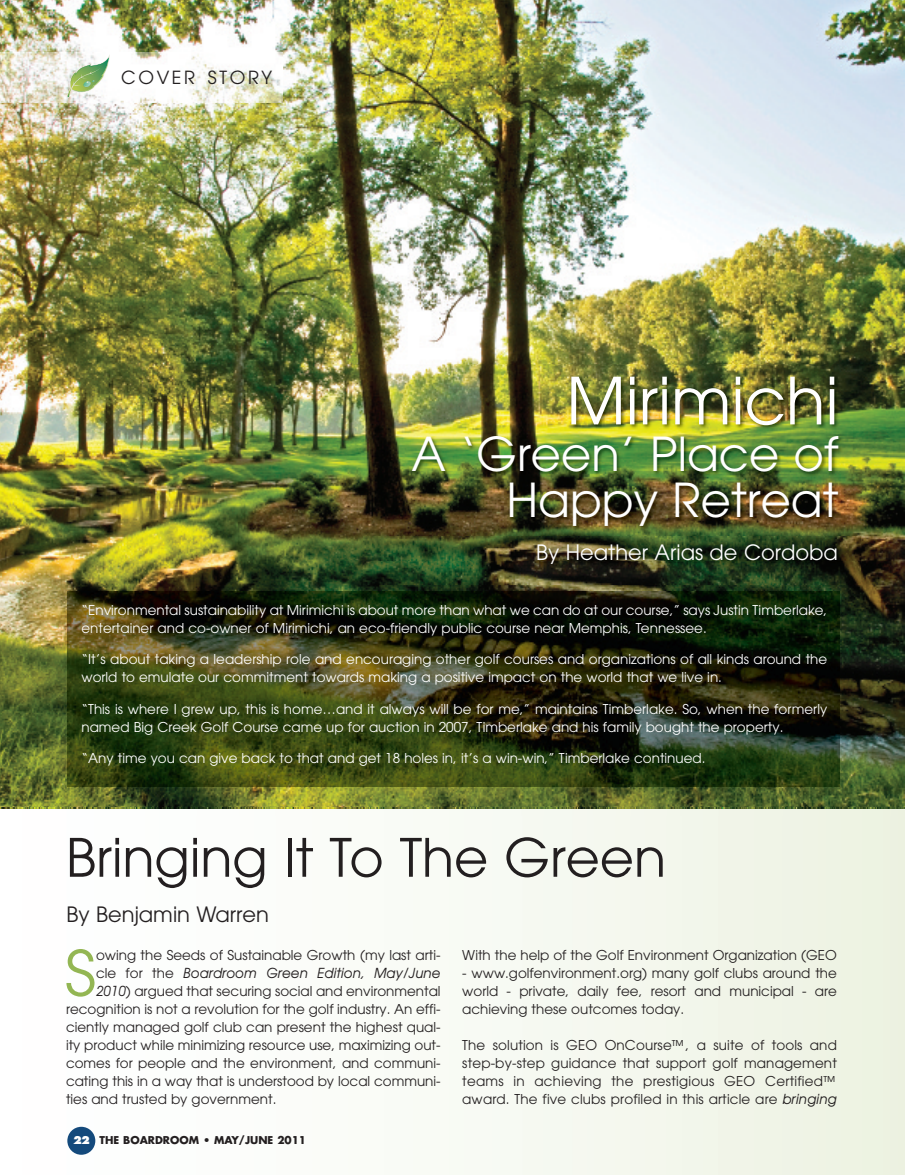
<style>
.page{position:relative;width:905px;height:1175px;background:#fff}
.page>*{position:absolute;margin:0;border:0;box-sizing:border-box;transform-origin:0 0}
.t1{font:64.5px "Avant Garde";color:#fff}
.t2{font:62.25px "Avant Garde";color:#93b653}
.t3{font:52.5px "Avant Garde";color:#231f20}
.t4{font:46.5px/46.5px "Avant Garde";color:#fff;text-align:right}
.t5{font:21px "Avant Garde";color:#fff}
.t6{font:21px "Avant Garde";color:#231f20}
.t7{font:18px "Avant Garde";letter-spacing:.15em;color:#231f20}
.t8{font:13.5px/18px "Avant Garde";color:#231f20;text-align:justify}
.t9{font:13.5px/18px "Avant Garde";color:#fff}
.t10{font:italic 13.5px "Avant Garde";color:#231f20}
.t11{font:700 10.5px "Futura";color:#231f20}
.s1{font-style:normal}
.s2{font-style:italic}
.s3{font-weight:800;color:#fff}
</style>
<div class="page">
<img style="left:0;top:0;width:904px;height:1174px">
<img style="left:0;top:53px;width:283px;height:50px">
<div style="left:67px;top:1126px;width:28px;height:28px;background:#144a7c;border-radius:50%"></div>
<svg style="left:67px;top:54px;width:43px;height:44px"></svg>
<img style="left:347px;top:364px;width:538px;height:197px">
<img style="left:363px;top:536px;width:497px;height:48px">
<img style="left:68px;top:591px;width:771px;height:196px">
<h3 class="t7" style="left:121px;top:71px;width:152px">COVER STORY</h3>
<h1 class="t1" style="left:566px;top:376px;width:273px">Mirimichi</h1>
<h3 class="t4" style="left:411px;top:435px;width:428px">A ‘Green’ Place of<br>Happy Retreat</h3>
<h3 class="t5" style="left:536px;top:544px;width:303px">By Heather Arias de Cordoba</h3>
<p class="t9" style="left:81px;top:602px;width:747px">“Environmental sustainability at Mirimichi is about more than what we can do at our course,” says Justin Timberlake, entertainer and co-owner of Mirimichi, an eco-friendly public course near Memphis, Tennessee.</p>
<p class="t9" style="left:81px;top:651px;width:747px">“It’s about taking a leadership role and encouraging other golf courses and organizations of all kinds around the world to emulate our commitment towards making a positive impact on the world that we live in.</p>
<p class="t9" style="left:81px;top:701px;width:747px">“This is where I grew up, this is home…and it always will be for me,” maintains Timberlake. So, when the formerly named Big Creek Golf Course came up for auction in 2007, Timberlake and his family bought the property.</p>
<p class="t9" style="left:81px;top:750px;width:625px">“Any time you can give back to that and get 18 holes in, it’s a win-win,” Timberlake continued.</p>
<h3 class="t3" style="left:66px;top:838px;width:601px">Bringing It To The Green</h3>
<h3 class="t6" style="left:66px;top:906px;width:204px">By Benjamin Warren</h3>
<h2 class="t2" style="left:65px;top:949px;width:32px">S</h2>
<p class="t8" style="left:96px;top:947px;width:346px">owing the Seeds of Sustainable Growth (my last arti-</p>
<p class="t10" style="left:96px;top:965px;width:346px"><span class="s1">cle for the</span> Boardroom Green Edition, May/June</p>
<p class="t8" style="left:96px;top:983px;width:346px"><span class="s2">2010</span>) argued that securing social and environmental</p>
<p class="t8" style="left:66px;top:1001px;width:376px">recognition is not a revolution for the golf industry. An effi-</p>
<p class="t8" style="left:66px;top:1019px;width:376px">ciently managed golf club can present the highest qual-</p>
<p class="t8" style="left:66px;top:1037px;width:376px">ity product while minimizing resource use, maximizing out-</p>
<p class="t8" style="left:66px;top:1055px;width:376px">comes for people and the environment, and communi-</p>
<p class="t8" style="left:66px;top:1073px;width:376px">cating this in a way that is understood by local communi-</p>
<p class="t8" style="left:66px;top:1091px;width:212px">ties and trusted by government.</p>
<p class="t11" style="left:73px;top:1135px;width:234px"><span class="s3">22</span> THE BOARDROOM • MAY/JUNE 2011</p>
<p class="t8" style="left:462px;top:947px;width:376px">With the help of the Golf Environment Organization (GEO</p>
<p class="t8" style="left:462px;top:965px;width:376px">- www.golfenvironment.org) many golf clubs around the world - private, daily fee, resort and municipal - are achieving these outcomes today.</p>
<p class="t8" style="left:462px;top:1037px;width:376px">The solution is GEO OnCourse™, a suite of tools and step-by-step guidance that support golf management teams in achieving the prestigious GEO Certified™ award. The five clubs profiled in this article are <span class="s2">bringing</span></p>
</div>
